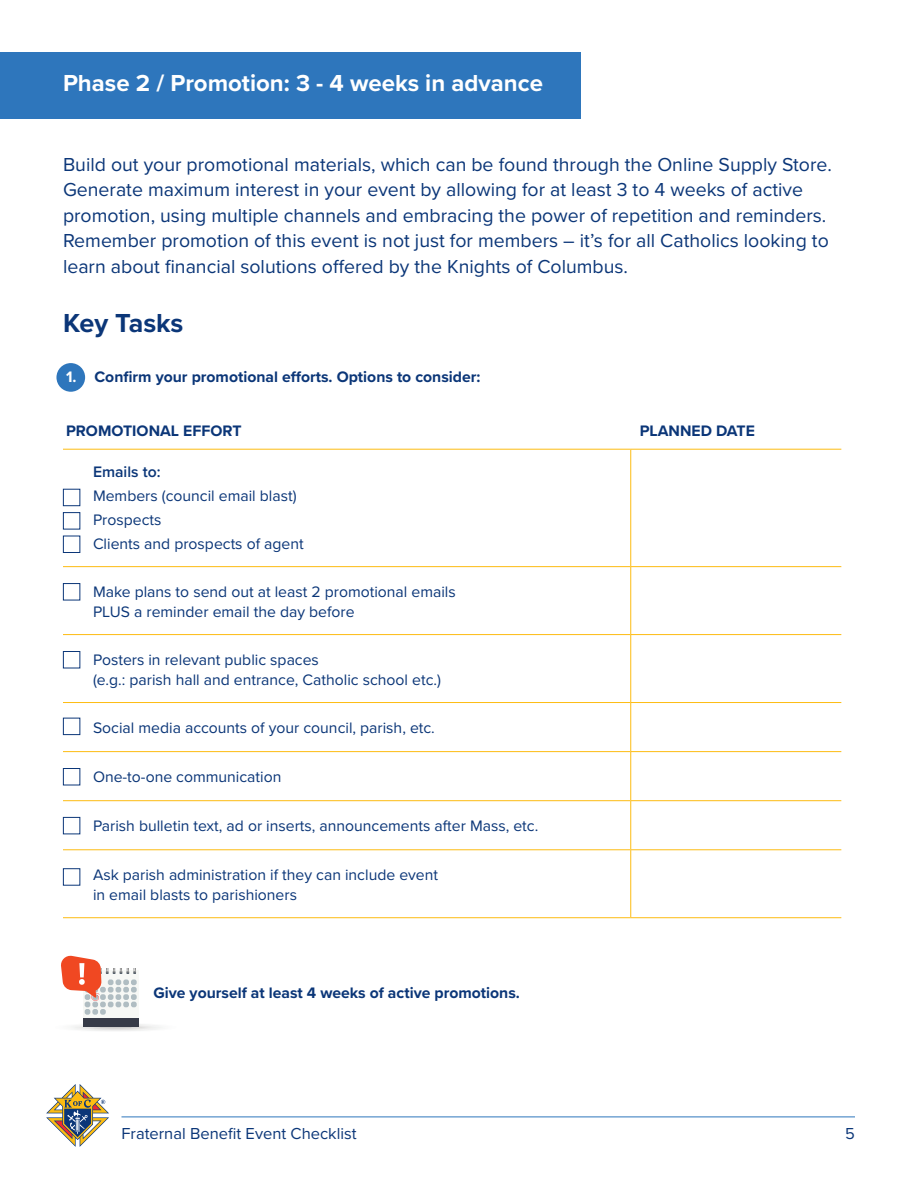
<style>
.page{position:relative;width:918px;height:1188px;background:#fff}
.page>*{position:absolute;margin:0;border:0;box-sizing:border-box;transform-origin:0 0}
.Head_2{font:700 27px "Proxima Nova";letter-spacing:-.005em;color:#0b3678}
.Head_2-2{font:700 24px "Proxima Nova";color:#fff}
.BIG_body{font:19.5px/25.5px "Proxima Nova";color:#0b3678}
.t1{font:16.5px "Proxima Nova";color:#0b3678}
.BODY{font:15.75px/19.5px "Proxima Nova";color:#0b3678}
.BODY-2{font:700 15.75px "Proxima Nova";color:#0b3678}
.BODY-3{font:600 15.75px "Proxima Nova";color:#0b3678}
.s1{color:#fff}
</style>
<div class="page">
<svg style="left:46px;top:1084px;width:63px;height:63px"></svg>
<hr style="left:122px;top:1117px;width:733px;height:1px;background:#2e76bc">
<div style="left:56px;top:363px;width:29px;height:29px;background:#2e76bc;border-radius:50%"></div>
<div style="left:0;top:52px;width:581px;height:67px;background:#2e76bc"></div>
<svg style="left:73px;top:1024px;width:88px;height:7px"></svg>
<div style="left:85px;top:1025px;width:61px;height:5px;background:#e9e9e8;border-radius:50%"></div>
<div style="left:86px;top:1025px;width:59px;height:5px;background:#e0dfdf;border-radius:50%"></div>
<hr style="left:89px;top:1026px;width:53px;height:3px;background:#dcdbda;border-radius:50%">
<hr style="left:92px;top:1026px;width:47px;height:3px;background:#d7d6d5;border-radius:50%">
<hr style="left:95px;top:1026px;width:41px;height:3px;background:#d3d2d0;border-radius:50%">
<hr style="left:97px;top:1026px;width:38px;height:3px;background:#cecfce;border-radius:50%">
<hr style="left:99px;top:1026px;width:34px;height:3px;background:#cccbca;border-radius:50%">
<div style="left:83px;top:970px;width:56px;height:49px;background:#f7f8f5"></div>
<div style="left:83px;top:1019px;width:56px;height:8px;background:#373b48"></div>
<svg style="left:61px;top:956px;width:76px;height:59px"></svg>
<svg style="left:63px;top:449px;width:27px;height:1px"></svg>
<hr style="left:90px;top:449px;width:541px;height:1px;background:#fdbc12">
<hr style="left:631px;top:449px;width:210px;height:1px;background:#fdbc12">
<svg style="left:63px;top:566px;width:27px;height:1px"></svg>
<hr style="left:90px;top:566px;width:541px;height:1px;background:#fdbc12">
<hr style="left:631px;top:566px;width:210px;height:1px;background:#fdbc12">
<svg style="left:63px;top:634px;width:27px;height:1px"></svg>
<hr style="left:90px;top:634px;width:541px;height:1px;background:#fdbc12">
<hr style="left:631px;top:634px;width:210px;height:1px;background:#fdbc12">
<svg style="left:63px;top:702px;width:27px;height:1px"></svg>
<hr style="left:90px;top:702px;width:541px;height:1px;background:#fdbc12">
<hr style="left:631px;top:702px;width:210px;height:1px;background:#fdbc12">
<svg style="left:63px;top:751px;width:27px;height:1px"></svg>
<hr style="left:90px;top:751px;width:541px;height:1px;background:#fdbc12">
<hr style="left:631px;top:751px;width:210px;height:1px;background:#fdbc12">
<svg style="left:63px;top:800px;width:27px;height:1px"></svg>
<hr style="left:90px;top:800px;width:541px;height:1px;background:#fdbc12">
<hr style="left:631px;top:800px;width:210px;height:1px;background:#fdbc12">
<svg style="left:63px;top:849px;width:27px;height:1px"></svg>
<hr style="left:90px;top:849px;width:541px;height:1px;background:#fdbc12">
<hr style="left:631px;top:849px;width:210px;height:1px;background:#fdbc12">
<svg style="left:63px;top:917px;width:27px;height:1px"></svg>
<hr style="left:90px;top:917px;width:541px;height:1px;background:#fdbc12">
<hr style="left:631px;top:917px;width:210px;height:1px;background:#fdbc12">
<hr style="left:630px;top:450px;width:1px;height:116px;background:#fdbc12">
<hr style="left:630px;top:567px;width:1px;height:67px;background:#fdbc12">
<hr style="left:630px;top:635px;width:1px;height:67px;background:#fdbc12">
<hr style="left:630px;top:703px;width:1px;height:48px;background:#fdbc12">
<hr style="left:630px;top:752px;width:1px;height:48px;background:#fdbc12">
<hr style="left:630px;top:801px;width:1px;height:48px;background:#fdbc12">
<hr style="left:630px;top:850px;width:1px;height:67px;background:#fdbc12">
<div style="left:63px;top:489px;width:17px;height:17px;border:1px solid #0b3678"></div>
<div style="left:63px;top:512px;width:17px;height:17px;border:1px solid #0b3678"></div>
<div style="left:63px;top:536px;width:17px;height:17px;border:1px solid #0b3678"></div>
<div style="left:63px;top:583px;width:17px;height:17px;border:1px solid #0b3678"></div>
<div style="left:63px;top:651px;width:17px;height:17px;border:1px solid #0b3678"></div>
<div style="left:63px;top:718px;width:17px;height:17px;border:1px solid #0b3678"></div>
<div style="left:63px;top:768px;width:17px;height:17px;border:1px solid #0b3678"></div>
<div style="left:63px;top:817px;width:17px;height:17px;border:1px solid #0b3678"></div>
<div style="left:63px;top:868px;width:17px;height:18px;border:1px solid #0b3678"></div>
<p class="Head_2-2" style="left:63px;top:65px;width:482px">Phase 2 / Promotion: 3 - 4 weeks in advance</p>
<p class="BIG_body" style="left:63px;top:152px;width:770px">Build out your promotional materials, which can be found through the Online Supply Store.<br>Generate maximum interest in your event by allowing for at least 3 to 4 weeks of active promotion, using multiple channels and embracing the power of repetition and reminders.<br>Remember promotion of this event is not just for members – it’s for all Catholics looking to learn about financial solutions offered by the Knights of Columbus.</p>
<p class="Head_2" style="left:63px;top:303px;width:122px">Key Tasks</p>
<p class="BODY-2" style="left:66px;top:365px;width:416px"><span class="s1">1.</span> Confirm your promotional efforts. Options to consider:</p>
<p class="BODY-2" style="left:66px;top:419px;width:177px">PROMOTIONAL EFFORT</p>
<p class="BODY-2" style="left:640px;top:419px;width:117px">PLANNED DATE</p>
<p class="BODY-3" style="left:93px;top:460px;width:69px">Emails to:</p>
<p class="BODY" style="left:93px;top:486px;width:205px">Members (council email blast)</p>
<p class="BODY" style="left:93px;top:510px;width:70px">Prospects</p>
<p class="BODY" style="left:93px;top:534px;width:212px">Clients and prospects of agent</p>
<p class="BODY" style="left:93px;top:582px;width:364px">Make plans to send out at least 2 promotional emails<br>PLUS a reminder email the day before</p>
<p class="BODY" style="left:93px;top:650px;width:350px">Posters in relevant public spaces<br>(e.g.: parish hall and entrance, Catholic school etc.)</p>
<p class="BODY" style="left:93px;top:719px;width:343px">Social media accounts of your council, parish, etc.</p>
<p class="BODY" style="left:93px;top:768px;width:190px">One-to-one communication</p>
<p class="BODY" style="left:93px;top:817px;width:447px">Parish bulletin text, ad or inserts, announcements after Mass, etc.</p>
<p class="BODY" style="left:93px;top:866px;width:347px">Ask parish administration if they can include event in email blasts to parishioners</p>
<p class="BODY-2" style="left:153px;top:981px;width:368px">Give yourself at least 4 weeks of active promotions.</p>
<p class="t1" style="left:122px;top:1124px;width:237px">Fraternal Benefit Event Checklist</p>
<p class="t1" style="left:845px;top:1124px;width:11px">5</p>
</div>
